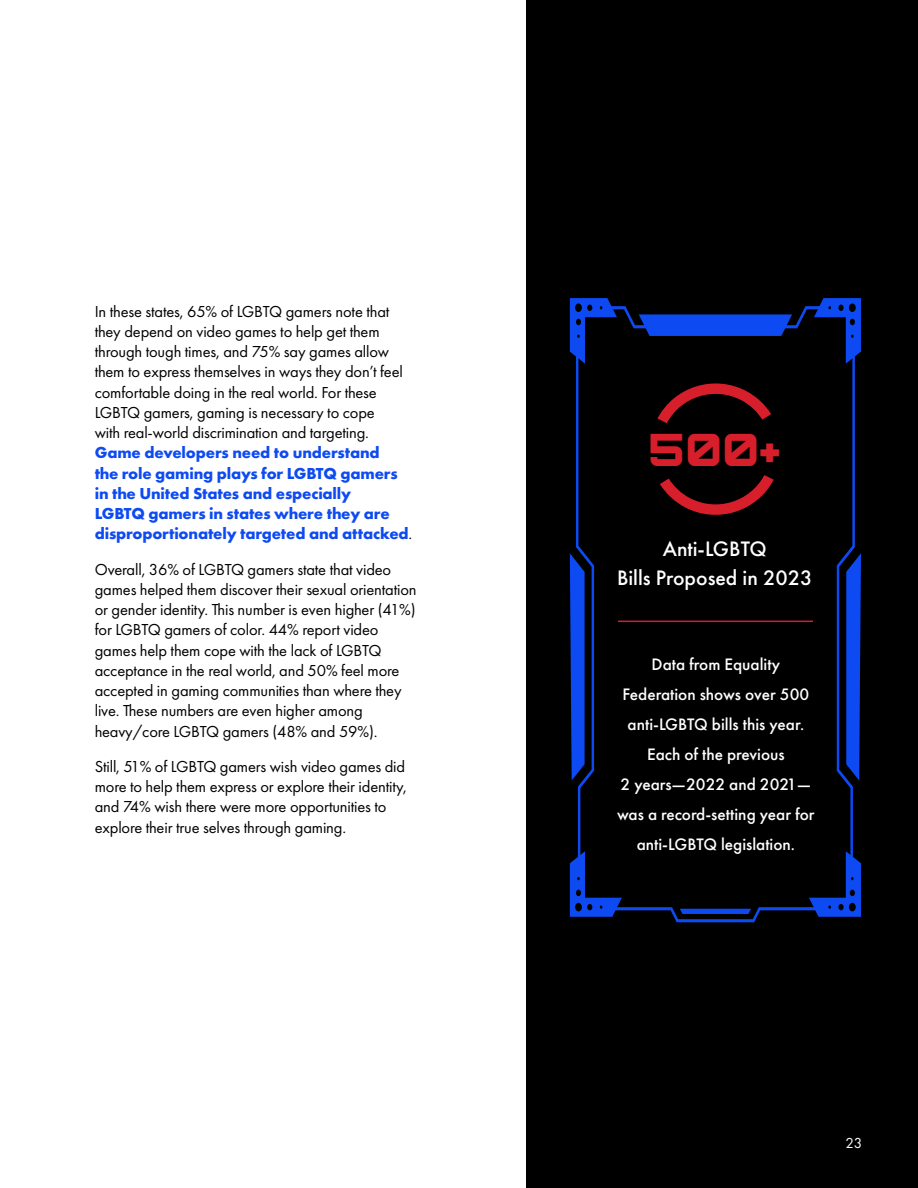
<style>
.page{position:relative;width:918px;height:1188px;background:#fff}
.page>*{position:absolute;margin:0;border:0;box-sizing:border-box;transform-origin:0 0}
.t1{font:900 44.7px "Orbitron";color:#d61f2b}
.t2{font:500 21.75px/28.5px "Futura PT";color:#fff;text-align:center}
.t3{font:500 17.25px/30px "Futura PT";color:#fff;text-align:center}
.t4{font:16.5px/20.2px "Futura PT";letter-spacing:-.01em;color:#000}
.t5{font:15px "Futura PT";color:#fff}
.s1{font-weight:700;color:#0d4af2}
</style>
<div class="page">
<div style="left:526px;top:0;width:392px;height:1188px;background:#000"></div>
<svg style="left:570px;top:298px;width:291px;height:624px"></svg>
<hr style="left:618px;top:621px;width:195px;height:1px;background:#d61f2b">
<p class="t4" style="left:95px;top:301px;width:319px">In these states, 65% of LGBTQ gamers note that they depend on video games to help get them through tough times, and 75% say games allow them to express themselves in ways they don’t feel comfortable doing in the real world. For these LGBTQ gamers, gaming is necessary to cope<br>with real-world discrimination and targeting.<br><span class="s1">Game developers need to understand<br>the role gaming plays for LGBTQ gamers in the United States and especially<br>LGBTQ gamers in states where they are disproportionately targeted and attacked</span>.</p>
<p class="t4" style="left:95px;top:559px;width:323px">Overall, 36% of LGBTQ gamers state that video games helped them discover their sexual orientation or gender identity. This number is even higher (41%) for LGBTQ gamers of color. 44% report video games help them cope with the lack of LGBTQ acceptance in the real world, and 50% feel more accepted in gaming communities than where they live. These numbers are even higher among heavy/core LGBTQ gamers (48% and 59%).</p>
<p class="t4" style="left:95px;top:756px;width:314px">Still, 51% of LGBTQ gamers wish video games did more to help them express or explore their identity, and 74% wish there were more opportunities to explore their true selves through gaming.</p>
<p class="t1" style="left:648px;top:423px;width:133px">500+</p>
<p class="t2" style="left:617px;top:535px;width:197px">Anti-LGBTQ<br>Bills Proposed in 2023</p>
<p class="t3" style="left:617px;top:649px;width:199px">Data from Equality<br>Federation shows over 500 anti-LGBTQ bills this year.<br>Each of the previous<br>2 years—2022 and 2021— was a record-setting year for anti-LGBTQ legislation.</p>
<p class="t5" style="left:846px;top:1134px;width:18px">23</p>
</div>
